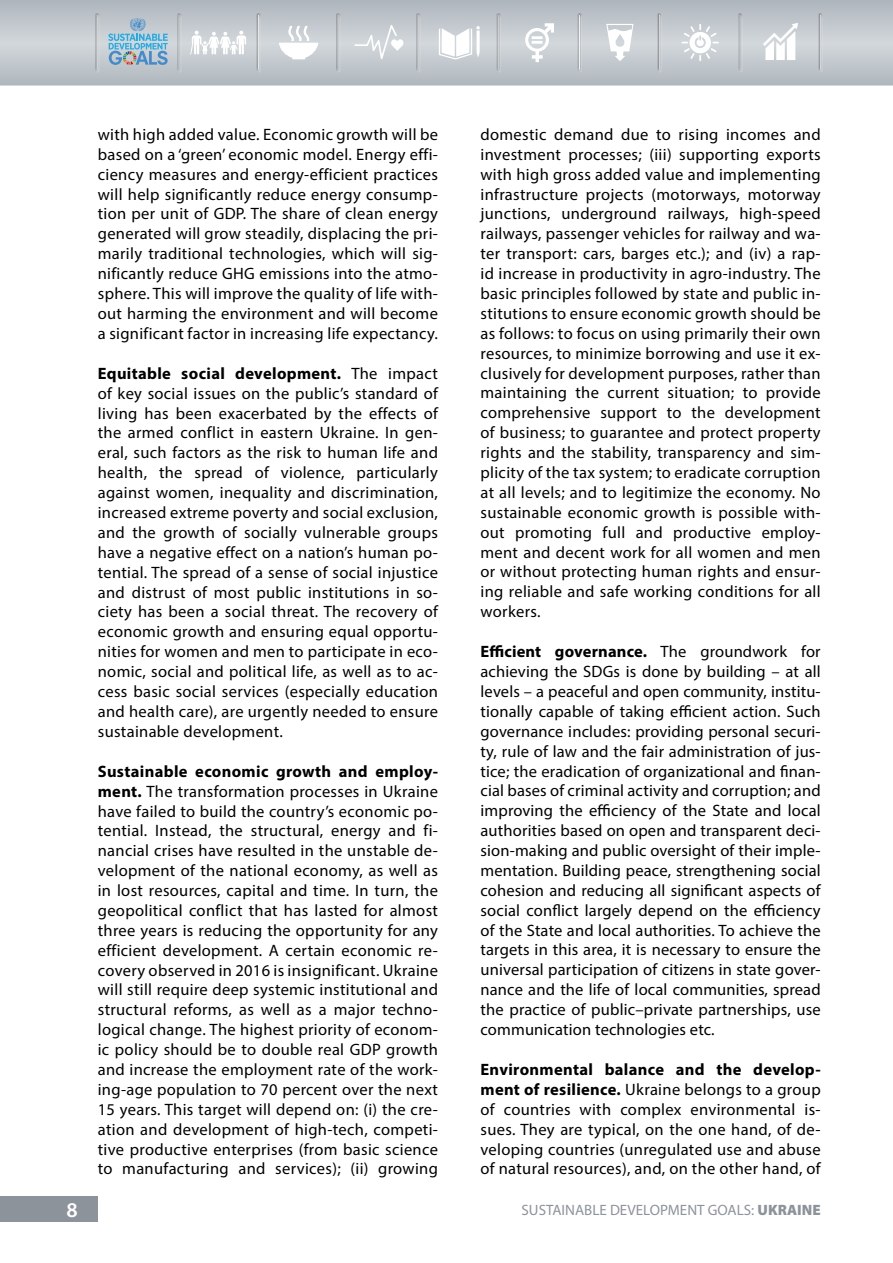
<style>
.page{position:relative;width:893px;height:1263px;background:#fff}
.page>*{position:absolute;margin:0;border:0;box-sizing:border-box;transform-origin:0 0}
.t1{font:600 21px "Myriad Pro";color:#fff}
.Main-x0{font:16.5px/20px "Myriad Pro";letter-spacing:.02em;color:#000;text-align:justify}
.t2{font:15px "Myriad Pro";color:#8d939b}
.s1{font-weight:700}
.s2{font-weight:900}
</style>
<div class="page">
<svg style="left:0;top:0;width:893px;height:85px;background:#bdc4c9"></svg>
<svg style="left:190px;top:31px;width:56px;height:24px"></svg>
<svg style="left:279px;top:26px;width:39px;height:33px"></svg>
<svg style="left:354px;top:25px;width:49px;height:34px;background:#d2d7db"></svg>
<svg style="left:439px;top:26px;width:41px;height:33px"></svg>
<svg style="left:525px;top:23px;width:29px;height:39px"></svg>
<svg style="left:606px;top:24px;width:27px;height:37px"></svg>
<svg style="left:682px;top:24px;width:37px;height:37px"></svg>
<svg style="left:763px;top:23px;width:35px;height:37px"></svg>
<svg style="left:108px;top:18px;width:60px;height:47px;background:#9abcd0"></svg>
<div style="left:0;top:1196px;width:98px;height:26px;background:#8d939b"></div>
<div style="left:94px;top:13px;width:5px;height:58px;background:#fff;opacity:.75"></div>
<div style="left:95px;top:14px;width:5px;height:59px;background:#000;opacity:.75"></div>
<div style="left:176px;top:13px;width:5px;height:58px;background:#fff;opacity:.75"></div>
<div style="left:177px;top:14px;width:5px;height:59px;background:#000;opacity:.75"></div>
<div style="left:256px;top:13px;width:5px;height:58px;background:#fff;opacity:.75"></div>
<div style="left:256px;top:14px;width:5px;height:59px;background:#000;opacity:.75"></div>
<div style="left:335px;top:13px;width:6px;height:58px;background:#fff;opacity:.75"></div>
<div style="left:336px;top:14px;width:5px;height:59px;background:#000;opacity:.75"></div>
<div style="left:415px;top:13px;width:5px;height:58px;background:#fff;opacity:.75"></div>
<div style="left:416px;top:14px;width:5px;height:59px;background:#000;opacity:.75"></div>
<div style="left:496px;top:13px;width:5px;height:58px;background:#aab0b6"></div>
<div style="left:496px;top:14px;width:5px;height:59px;background:#000;opacity:.75"></div>
<div style="left:577px;top:13px;width:5px;height:58px;background:#fff;opacity:.75"></div>
<div style="left:577px;top:14px;width:5px;height:59px;background:#000;opacity:.75"></div>
<div style="left:657px;top:13px;width:5px;height:58px;background:#fff;opacity:.75"></div>
<div style="left:657px;top:14px;width:5px;height:59px;background:#000;opacity:.75"></div>
<div style="left:737px;top:13px;width:5px;height:58px;background:#fff;opacity:.75"></div>
<div style="left:737px;top:14px;width:6px;height:59px;background:#000;opacity:.75"></div>
<div style="left:818px;top:13px;width:5px;height:58px;background:#fff;opacity:.75"></div>
<div style="left:818px;top:14px;width:5px;height:59px;background:#000;opacity:.75"></div>
<p class="Main-x0" style="left:98px;top:124px;width:342px">with high added value. Economic growth will be based on a ‘green’ economic model. Energy effi&shy;ciency measures and energy-efficient practices will help significantly reduce energy consump&shy;tion per unit of GDP. The share of clean energy generated will grow steadily, displacing the pri&shy;marily traditional technologies, which will sig&shy;nificantly reduce GHG emissions into the atmo&shy;sphere. This will improve the quality of life with&shy;out harming the environment and will become a significant factor in increasing life expectancy.</p>
<p class="Main-x0" style="left:98px;top:363px;width:342px"><span class="s1">Equitable social development.</span> The impact of key social issues on the public’s standard of living has been exacerbated by the effects of the armed conflict in eastern Ukraine. In gen&shy;eral, such factors as the risk to human life and health, the spread of violence, particularly against women, inequality and discrimination, increased extreme poverty and social exclusion, and the growth of socially vulnerable groups have a negative effect on a nation’s human po&shy;tential. The spread of a sense of social injustice and distrust of most public institutions in so&shy;ciety has been a social threat. The recovery of economic growth and ensuring equal opportu&shy;nities for women and men to participate in eco&shy;nomic, social and political life, as well as to ac&shy;cess basic social services (especially education and health care), are urgently needed to ensure sustainable development.</p>
<p class="Main-x0" style="left:98px;top:761px;width:342px"><span class="s1">Sustainable economic growth and employ&shy;ment.</span> The transformation processes in Ukraine have failed to build the country’s economic po&shy;tential. Instead, the structural, energy and fi&shy;nancial crises have resulted in the unstable de&shy;velopment of the national economy, as well as in lost resources, capital and time. In turn, the geopolitical conflict that has lasted for almost three years is reducing the opportunity for any efficient development. A certain economic re&shy;covery observed in 2016 is insignificant. Ukraine will still require deep systemic institutional and structural reforms, as well as a major techno&shy;logical change. The highest priority of econom&shy;ic policy should be to double real GDP growth and increase the employment rate of the work&shy;ing-age population to 70 percent over the next 15 years. This target will depend on: (i) the cre&shy;ation and development of high-tech, competi&shy;tive productive enterprises (from basic science to manufacturing and services); (ii) growing</p>
<p class="Main-x0" style="left:480px;top:124px;width:342px">domestic demand due to rising incomes and investment processes; (iii) supporting exports with high gross added value and implementing infrastructure projects (motorways, motorway junctions, underground railways, high-speed railways, passenger vehicles for railway and wa&shy;ter transport: cars, barges etc.); and (iv) a rap&shy;id increase in productivity in agro-industry. The basic principles followed by state and public in&shy;stitutions to ensure economic growth should be as follows: to focus on using primarily their own resources, to minimize borrowing and use it ex&shy;clusively for development purposes, rather than maintaining the current situation; to provide comprehensive support to the development of business; to guarantee and protect property rights and the stability, transparency and sim&shy;plicity of the tax system; to eradicate corruption at all levels; and to legitimize the economy. No sustainable economic growth is possible with&shy;out promoting full and productive employ&shy;ment and decent work for all women and men or without protecting human rights and ensur&shy;ing reliable and safe working conditions for all workers.</p>
<p class="Main-x0" style="left:480px;top:641px;width:342px"><span class="s1">Efficient governance.</span> The groundwork for achieving the SDGs is done by building – at all levels – a peaceful and open community, institu&shy;tionally capable of taking efficient action. Such governance includes: providing personal securi&shy;ty, rule of law and the fair administration of jus&shy;tice; the eradication of organizational and finan&shy;cial bases of criminal activity and corruption; and improving the efficiency of the State and local authorities based on open and transparent deci&shy;sion-making and public oversight of their imple&shy;mentation. Building peace, strengthening social cohesion and reducing all significant aspects of social conflict largely depend on the efficiency of the State and local authorities. To achieve the targets in this area, it is necessary to ensure the universal participation of citizens in state gover&shy;nance and the life of local communities, spread the practice of public–private partnerships, use communication technologies etc.</p>
<p class="Main-x0" style="left:480px;top:1059px;width:342px"><span class="s1">Environmental balance and the develop&shy;ment of resilience.</span> Ukraine belongs to a group of countries with complex environmental is&shy;sues. They are typical, on the one hand, of de&shy;veloping countries (unregulated use and abuse of natural resources), and, on the other hand, of</p>
<p class="t1" style="left:67px;top:1196px;width:13px">8</p>
<p class="t2" style="left:522px;top:1201px;width:301px">SUSTAINABLE DEVELOPMENT GOALS: <span class="s2">UKRAINE</span></p>
</div>
